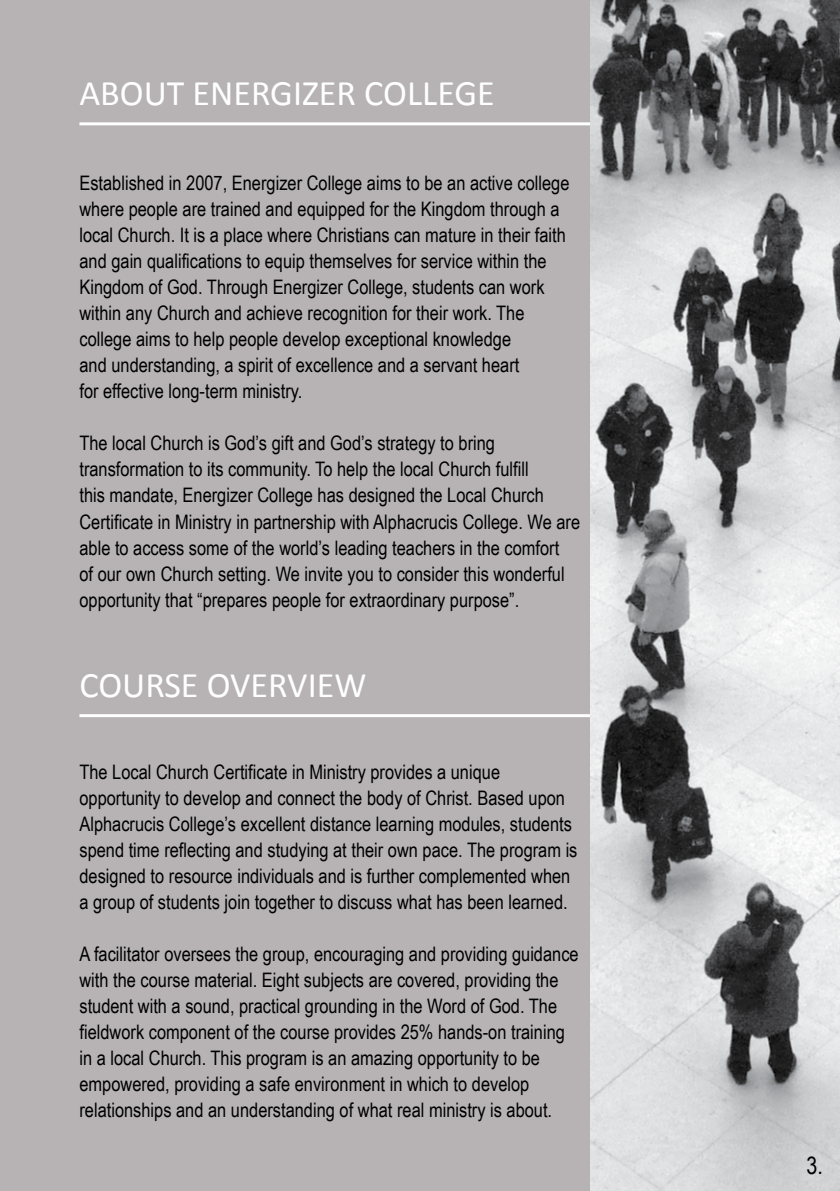
<style>
.page{position:relative;width:840px;height:1191px;background:#fff}
.page>*{position:absolute;margin:0;border:0;box-sizing:border-box;transform-origin:0 0}
.t1{font:36px "Calibri";color:#fff}
.t2{font:24px "Arial Narrow";color:#000}
.t3{font:20px/26px "Arial Narrow";color:#000}
</style>
<div class="page">
<div style="left:0;top:0;width:839px;height:1191px;background:#b7b3b5"></div>
<hr style="left:79px;top:122px;width:760px;height:3px;background:#fff">
<hr style="left:79px;top:714px;width:760px;height:3px;background:#fff">
<img style="left:590px;top:0;width:249px;height:1191px">
<h1 class="t1" style="left:79px;top:71px;width:416px">ABOUT ENERGIZER COLLEGE</h1>
<p class="t3" style="left:79px;top:170px;width:491px">Established in 2007, Energizer College aims to be an active college where people are trained and equipped for the Kingdom through a local Church. It is a place where Christians can mature in their faith and gain qualifications to equip themselves for service within the Kingdom of God. Through Energizer College, students can work within any Church and achieve recognition for their work. The college aims to help people develop exceptional knowledge<br>and understanding, a spirit of excellence and a servant heart<br>for effective long-term ministry.</p>
<p class="t3" style="left:79px;top:430px;width:502px">The local Church is God’s gift and God’s strategy to bring transformation to its community. To help the local Church fulfill<br>this mandate, Energizer College has designed the Local Church Certificate in Ministry in partnership with Alphacrucis College. We are able to access some of the world’s leading teachers in the comfort<br>of our own Church setting. We invite you to consider this wonderful opportunity that “prepares people for extraordinary purpose”.</p>
<h1 class="t1" style="left:79px;top:662px;width:288px">COURSE OVERVIEW</h1>
<p class="t3" style="left:79px;top:758px;width:499px">The Local Church Certificate in Ministry provides a unique opportunity to develop and connect the body of Christ. Based upon Alphacrucis College’s excellent distance learning modules, students spend time reflecting and studying at their own pace. The program is designed to resource individuals and is further complemented when a group of students join together to discuss what has been learned.</p>
<p class="t3" style="left:79px;top:940px;width:500px">A facilitator oversees the group, encouraging and providing guidance with the course material. Eight subjects are covered, providing the student with a sound, practical grounding in the Word of God. The fieldwork component of the course provides 25% hands-on training in a local Church. This program is an amazing opportunity to be empowered, providing a safe environment in which to develop relationships and an understanding of what real ministry is about.</p>
<p class="t2" style="left:806px;top:1152px;width:18px">3.</p>
</div>
